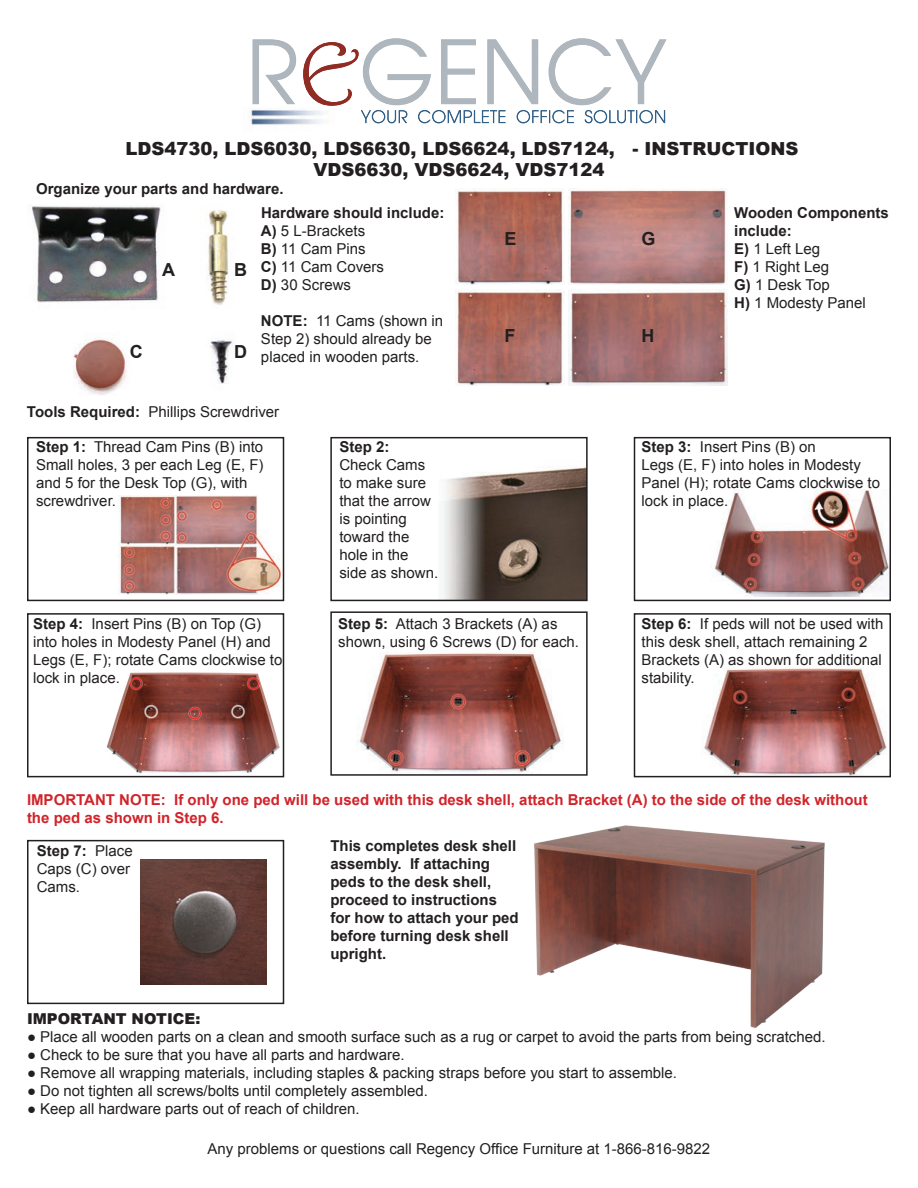
<style>
.page{position:relative;width:918px;height:1188px;background:#fff}
.page>*{position:absolute;margin:0;border:0;box-sizing:border-box;transform-origin:0 0}
.t1{font:900 18px/21.6px "Arial";color:#231f20;text-align:center}
.t2{font:700 18px "Arial";color:#231f20}
.t3{font:15px/18px "Arial";color:#231f20}
.t4{font:700 15px/18px "Arial";color:#231f20}
.t5{font:700 15px/18px "Arial";color:#d1232a}
.t6{font:900 15px "Arial";color:#231f20}
.s1{font-weight:700}
</style>
<div class="page">
<img style="left:249px;top:39px;width:417px;height:86px">
<img style="left:303px;top:42px;width:56px;height:64px">
<img style="left:253px;top:39px;width:51px;height:66px">
<img style="left:356px;top:38px;width:207px;height:67px">
<img style="left:563px;top:38px;width:104px;height:23px">
<img style="left:615px;top:60px;width:52px;height:45px">
<img style="left:563px;top:83px;width:52px;height:22px">
<img style="left:372px;top:110px;width:281px;height:13px">
<img style="left:704px;top:668px;width:183px;height:106px">
<div style="left:634px;top:613px;width:257px;height:164px;border:2px solid #231f20"></div>
<img style="left:441px;top:466px;width:144px;height:132px">
<div style="left:330px;top:437px;width:258px;height:164px;border:2px solid #231f20"></div>
<img style="left:32px;top:205px;width:202px;height:190px">
<img style="left:455px;top:189px;width:108px;height:95px">
<img style="left:455px;top:290px;width:108px;height:95px">
<img style="left:568px;top:189px;width:158px;height:95px">
<img style="left:568px;top:290px;width:159px;height:95px">
<img style="left:118px;top:495px;width:163px;height:99px">
<div style="left:27px;top:437px;width:257px;height:164px;border:2px solid #231f20"></div>
<img style="left:715px;top:489px;width:173px;height:107px">
<div style="left:634px;top:437px;width:257px;height:164px;border:2px solid #231f20"></div>
<img style="left:106px;top:672px;width:174px;height:102px">
<div style="left:27px;top:613px;width:257px;height:164px;border:2px solid #231f20"></div>
<img style="left:356px;top:652px;width:207px;height:121px">
<div style="left:330px;top:611px;width:258px;height:165px;border:2px solid #231f20"></div>
<img style="left:141px;top:859px;width:125px;height:126px">
<div style="left:27px;top:840px;width:257px;height:164px;border:2px solid #231f20"></div>
<img style="left:534px;top:825px;width:291px;height:203px">
<p class="t1" style="left:126px;top:137px;width:674px">LDS4730, LDS6030, LDS6630, LDS6624, LDS7124, - INSTRUCTIONS<br>VDS6630, VDS6624, VDS7124</p>
<p class="t4" style="left:261px;top:177px;width:185px;line-height:23.7px;text-indent:-225px">Organize your parts and hardware.<br>Hardware should include:</p>
<p class="t3" style="left:261px;top:222px;width:125px"><span class="s1">A)</span> 5 L-Brackets<br><span class="s1">B)</span> 11 Cam Pins<br><span class="s1">C)</span> 11 Cam Covers<br><span class="s1">D)</span> 30 Screws</p>
<p class="t3" style="left:261px;top:312px;width:184px"><span class="s1">NOTE:</span> 11 Cams (shown in<br>Step 2) should already be placed in wooden parts.</p>
<p class="t2" style="left:162px;top:258px;width:14px">A</p>
<p class="t2" style="left:234px;top:258px;width:14px">B</p>
<p class="t2" style="left:130px;top:340px;width:14px">C</p>
<p class="t2" style="left:234px;top:340px;width:14px">D</p>
<p class="t3" style="left:27px;top:403px;width:254px"><span class="s1">Tools Required:</span> Phillips Screwdriver</p>
<p class="t2" style="left:504px;top:227px;width:14px">E</p>
<p class="t2" style="left:642px;top:227px;width:16px">G</p>
<p class="t2" style="left:504px;top:324px;width:12px">F</p>
<p class="t2" style="left:642px;top:324px;width:14px">H</p>
<p class="t3" style="left:734px;top:204px;width:156px"><span class="s1">Wooden Components include:<br>E)</span> 1 Left Leg<br><span class="s1">F)</span> 1 Right Leg<br><span class="s1">G)</span> 1 Desk Top<br><span class="s1">H)</span> 1 Modesty Panel</p>
<p class="t3" style="left:36px;top:438px;width:229px"><span class="s1">Step 1:</span> Thread Cam Pins (B) into<br>Small holes, 3 per each Leg (E, F) and 5 for the Desk Top (G), with screwdriver.</p>
<p class="t3" style="left:642px;top:438px;width:240px"><span class="s1">Step 3:</span> Insert Pins (B) on<br>Legs (E, F) into holes in Modesty<br>Panel (H); rotate Cams clockwise to lock in place.</p>
<p class="t4" style="left:339px;top:439px;width:52px">Step 2:</p>
<p class="t3" style="left:339px;top:456px;width:100px">Check Cams to make sure that the arrow is pointing toward the hole in the side as shown.</p>
<p class="t3" style="left:33px;top:614px;width:251px"><span class="s1">Step 4:</span> Insert Pins (B) on Top (G) into holes in Modesty Panel (H) and<br>Legs (E, F); rotate Cams clockwise to lock in place.</p>
<p class="t3" style="left:338px;top:614px;width:242px"><span class="s1">Step 5:</span> Attach 3 Brackets (A) as shown, using 6 Screws (D) for each.</p>
<p class="t3" style="left:642px;top:614px;width:243px"><span class="s1">Step 6:</span> If peds will not be used with this desk shell, attach remaining 2<br>Brackets (A) as shown for additional stability.</p>
<p class="t5" style="left:27px;top:791px;width:842px">IMPORTANT NOTE: If only one ped will be used with this desk shell, attach Bracket (A) to the side of the desk without the ped as shown in Step 6.</p>
<p class="t3" style="left:37px;top:842px;width:97px"><span class="s1">Step 7:</span> Place<br>Caps (C) over<br>Cams.</p>
<p class="t4" style="left:330px;top:837px;width:190px">This completes desk shell assembly. If attaching peds to the desk shell, proceed to instructions for how to attach your ped before turning desk shell upright.</p>
<p class="t6" style="left:27px;top:1008px;width:175px">IMPORTANT NOTICE:</p>
<p class="t3" style="left:27px;top:1028px;width:800px">● Place all wooden parts on a clean and smooth surface such as a rug or carpet to avoid the parts from being scratched.</p>
<p class="t3" style="left:27px;top:1046px;width:379px">● Check to be sure that you have all parts and hardware.</p>
<p class="t3" style="left:27px;top:1064px;width:652px">● Remove all wrapping materials, including staples &amp; packing straps before you start to assemble.</p>
<p class="t3" style="left:27px;top:1082px;width:402px">● Do not tighten all screws/bolts until completely assembled.</p>
<p class="t3" style="left:27px;top:1100px;width:334px">● Keep all hardware parts out of reach of children.</p>
<p class="t3" style="left:208px;top:1140px;width:504px">Any problems or questions call Regency Office Furniture at 1-866-816-9822</p>
</div>
